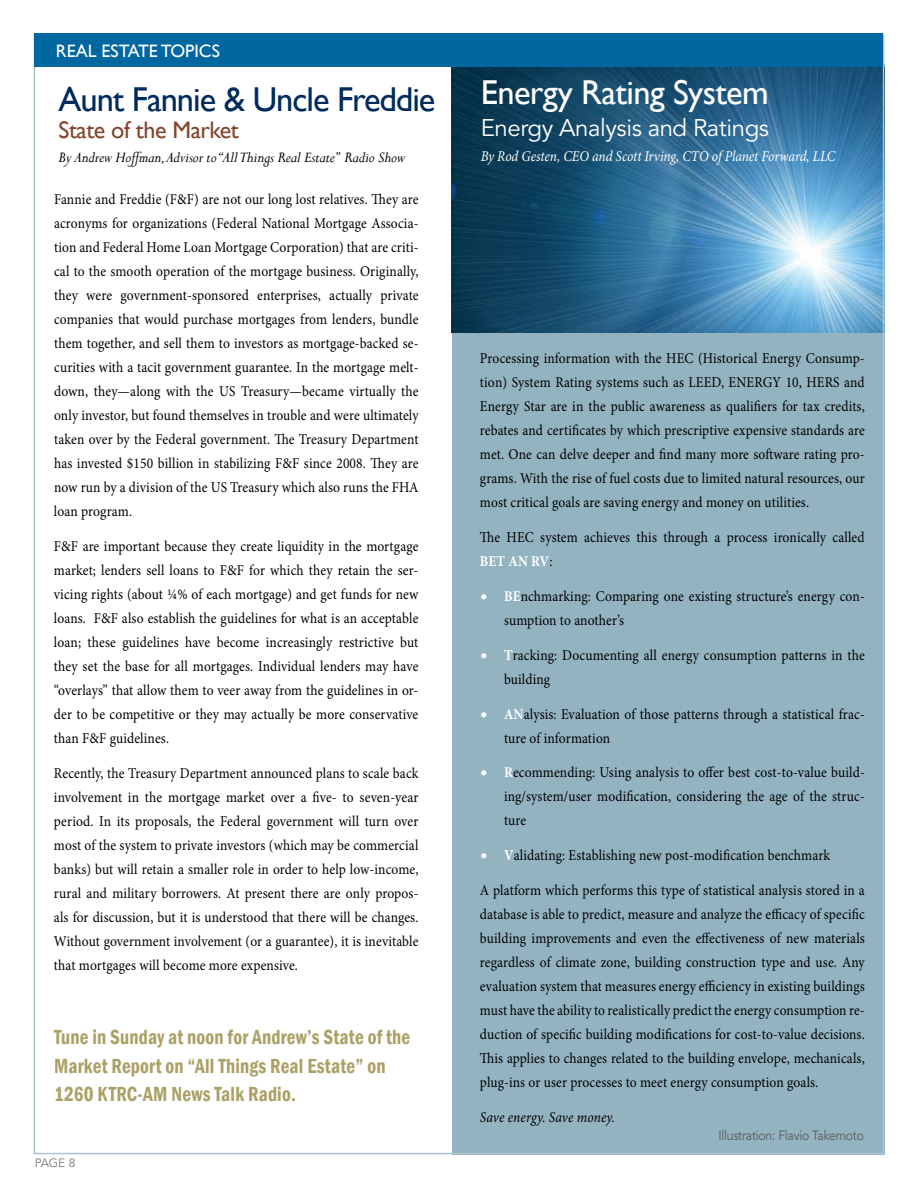
<style>
.page{position:relative;width:918px;height:1188px;background:#fff}
.page>*{position:absolute;margin:0;border:0;box-sizing:border-box;transform-origin:0 0}
.t1{font:34.5px "Gill Sans";letter-spacing:-.03em;color:#002b5c}
.t2{font:34.5px "Gill Sans";letter-spacing:-.02em;color:#fff}
.t3{font:24px "Avenir LT Std";letter-spacing:-.02em;color:#fff}
.t4{font:24px "Gill Sans";letter-spacing:-.02em;color:#82462d}
.t5{font:600 condensed 21px/28.5px "Franklin Gothic";letter-spacing:.01em;color:#aba166;scale:.91 1}
.t6{font:18px "Gill Sans";color:#fff}
.t7{font:italic 16.5px "Perpetua";letter-spacing:-.01em;color:#000}
.t8{font:15px/24px "Minion Pro";letter-spacing:.01em;color:#000;text-align:justify;scale:.9 1}
.t9{font:italic 15px "Minion Pro";letter-spacing:-.005em;color:#fff;scale:.9 1}
.t10{font:italic 15px "Minion Pro";letter-spacing:.005em;color:#000;scale:.9 1}
.t11{font:13.5px "Avenir LT Std";letter-spacing:-.02em;color:#58595b;scale:.9 1}
.t12{font:12px "Avenir LT Std";color:#77787b}
.s1{font-weight:700;color:#fff}
.s2{font-size:19.5px;color:#fff}
</style>
<div class="page">
<div style="left:452px;top:64px;width:432px;height:1090px;background:#93b3c1"></div>
<img style="left:452px;top:68px;width:429px;height:265px">
<div style="left:34px;top:34px;width:848px;height:33px;background:#0067a0"></div>
<p class="t6" style="left:56px;top:40px;width:166px">REAL ESTATE TOPICS</p>
<h1 class="t1" style="left:58px;top:79px;width:378px">Aunt Fannie &amp; Uncle Freddie</h1>
<h2 class="t4" style="left:58px;top:116px;width:182px">State of the Market</h2>
<p class="t7" style="left:58px;top:147px;width:348px">By Andrew Hoffman,Advisor to “All Things Real Estate” Radio Show</p>
<p class="t8" style="left:54px;top:188px;width:407px">Fannie and Freddie (F&amp;F) are not our long lost relatives. They are acronyms for organizations (Federal National Mortgage Associa&shy;tion and Federal Home Loan Mortgage Corporation) that are criti&shy;cal to the smooth operation of the mortgage business. Originally, they were government-sponsored enterprises, actually private companies that would purchase mortgages from lenders, bundle them together, and sell them to investors as mortgage-backed se&shy;curities with a tacit government guarantee. In the mortgage melt&shy;down, they—along with the US Treasury—became virtually the only investor, but found themselves in trouble and were ultimately taken over by the Federal government. The Treasury Department has invested $150 billion in stabilizing F&amp;F since 2008. They are now run by a division of the US Treasury which also runs the FHA loan program.</p>
<p class="t8" style="left:54px;top:534px;width:407px">F&amp;F are important because they create liquidity in the mortgage market; lenders sell loans to F&amp;F for which they retain the ser&shy;vicing rights (about ¼% of each mortgage) and get funds for new loans. F&amp;F also establish the guidelines for what is an acceptable loan; these guidelines have become increasingly restrictive but they set the base for all mortgages. Individual lenders may have “overlays” that allow them to veer away from the guidelines in or&shy;der to be competitive or they may actually be more conservative than F&amp;F guidelines.</p>
<p class="t8" style="left:54px;top:761px;width:407px">Recently, the Treasury Department announced plans to scale back involvement in the mortgage market over a five- to seven-year period. In its proposals, the Federal government will turn over most of the system to private investors (which may be commercial banks) but will retain a smaller role in order to help low-income, rural and military borrowers. At present there are only propos&shy;als for discussion, but it is understood that there will be changes.<br>Without government involvement (or a guarantee), it is inevitable that mortgages will become more expensive.</p>
<h3 class="t5" style="left:54px;top:1023px;width:393px">Tune in Sunday at noon for Andrew’s State of the<br>Market Report on “All Things Real Estate” on<br>1260 KTRC-AM News Talk Radio.</h3>
<p class="t12" style="left:35px;top:1156px;width:42px">PAGE 8</p>
<h1 class="t2" style="left:481px;top:73px;width:290px">Energy Rating System</h1>
<h2 class="t3" style="left:481px;top:114px;width:290px">Energy Analysis and Ratings</h2>
<p class="t9" style="left:481px;top:146px;width:396px">By Rod Gesten, CEO and Scott Irving, CTO of Planet Forward, LLC</p>
<p class="t8" style="left:480px;top:347px;width:429px">Processing information with the HEC (Historical Energy Consump&shy;tion) System Rating systems such as LEED, ENERGY 10, HERS and Energy Star are in the public awareness as qualifiers for tax credits, rebates and certificates by which prescriptive expensive standards are met. One can delve deeper and find many more software rating pro&shy;grams. With the rise of fuel costs due to limited natural resources, our most critical goals are saving energy and money on utilities.</p>
<p class="t8" style="left:480px;top:525px;width:429px">The HEC system achieves this through a process ironically called<br><span class="s1">BET AN RV</span>:</p>
<p class="t8" style="left:504px;top:584px;width:402px;text-indent:-24px"><span class="s2">•</span> <span class="s1">BE</span>nchmarking: Comparing one existing structure’s energy con&shy;sumption to another’s</p>
<p class="t8" style="left:504px;top:643px;width:402px;text-indent:-24px"><span class="s2">•</span> <span class="s1">T</span>racking: Documenting all energy consumption patterns in the building</p>
<p class="t8" style="left:504px;top:702px;width:402px;text-indent:-24px"><span class="s2">•</span> <span class="s1">AN</span>alysis: Evaluation of those patterns through a statistical frac&shy;ture of information</p>
<p class="t8" style="left:504px;top:761px;width:402px;text-indent:-24px"><span class="s2">•</span> <span class="s1">R</span>ecommending: Using analysis to offer best cost-to-value build&shy;ing/system/user modification, considering the age of the struc&shy;ture</p>
<p class="t8" style="left:480px;top:843px;width:391px"><span class="s2">•</span> <span class="s1">V</span>alidating: Establishing new post-modification benchmark</p>
<p class="t8" style="left:480px;top:878px;width:429px">A platform which performs this type of statistical analysis stored in a database is able to predict, measure and analyze the efficacy of specific building improvements and even the effectiveness of new materials regardless of climate zone, building construction type and use. Any evaluation system that measures energy efficiency in existing buildings must have the ability to realistically predict the energy consumption re&shy;duction of specific building modifications for cost-to-value decisions.<br>This applies to changes related to the building envelope, mechanicals, plug-ins or user processes to meet energy consumption goals.</p>
<p class="t10" style="left:480px;top:1107px;width:152px">Save energy. Save money.</p>
<p class="t11" style="left:718px;top:1127px;width:163px">Illustration: Flavio Takemoto</p>
</div>
